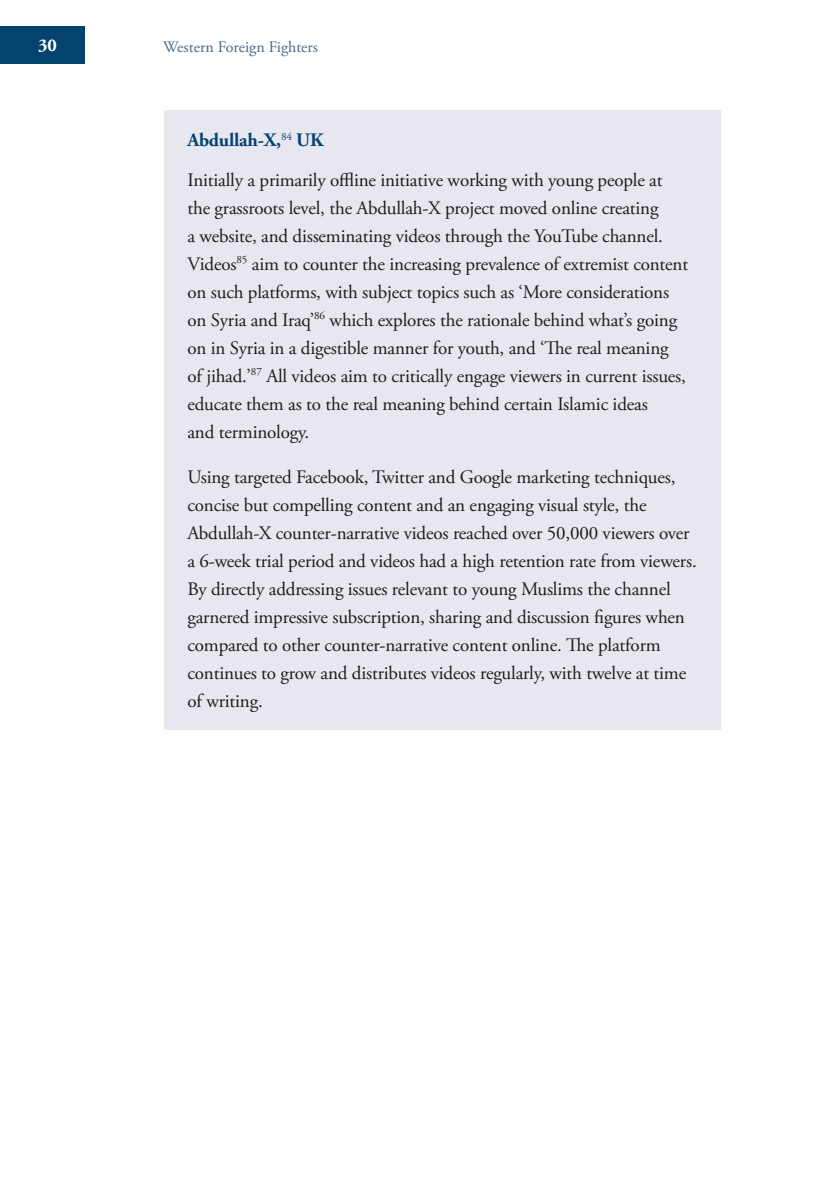
<style>
.page{position:relative;width:840px;height:1191px;background:#fff}
.page>*{position:absolute;margin:0;border:0;box-sizing:border-box;transform-origin:0 0}
.t1{font:19px/28px "Adobe Garamond Pro";letter-spacing:-.01em;color:#1d1d1b}
.t2{font:700 18px "Adobe Garamond Pro";color:#fff}
.t3{font:16px "Adobe Garamond Pro";color:#4d658c}
.s1{font-weight:700;color:#05436f}
</style>
<div class="page">
<div style="left:0;top:27px;width:84px;height:37px;background:#05436f"></div>
<div style="left:165px;top:110px;width:555px;height:619px;background:#e7e7ef"></div>
<p class="t2" style="left:38px;top:35px;width:20px">30</p>
<p class="t3" style="left:163px;top:38px;width:156px">Western Foreign Fighters</p>
<p class="t1" style="left:187px;top:121px;width:476px;line-height:39.4px"><span class="s1">Abdullah-X,</span><sup>84</sup> <span class="s1">UK<br></span>Initially a primarily offline initiative working with young people at</p>
<p class="t1" style="left:187px;top:194px;width:502px">the grassroots level, the Abdullah-X project moved online creating<br>a website, and disseminating videos through the YouTube channel.<br>Videos<sup>85</sup> aim to counter the increasing prevalence of extremist content on such platforms, with subject topics such as ‘More considerations on Syria and Iraq’<sup>86</sup> which explores the rationale behind what’s going on in Syria in a digestible manner for youth, and ‘The real meaning<br>of jihad.’<sup>87</sup> All videos aim to critically engage viewers in current issues, educate them as to the real meaning behind certain Islamic ideas<br>and terminology.</p>
<p class="t1" style="left:187px;top:463px;width:510px">Using targeted Facebook, Twitter and Google marketing techniques, concise but compelling content and an engaging visual style, the Abdullah-X counter-narrative videos reached over 50,000 viewers over a 6-week trial period and videos had a high retention rate from viewers.<br>By directly addressing issues relevant to young Muslims the channel garnered impressive subscription, sharing and discussion figures when compared to other counter-narrative content online. The platform continues to grow and distributes videos regularly, with twelve at time of writing.</p>
</div>
